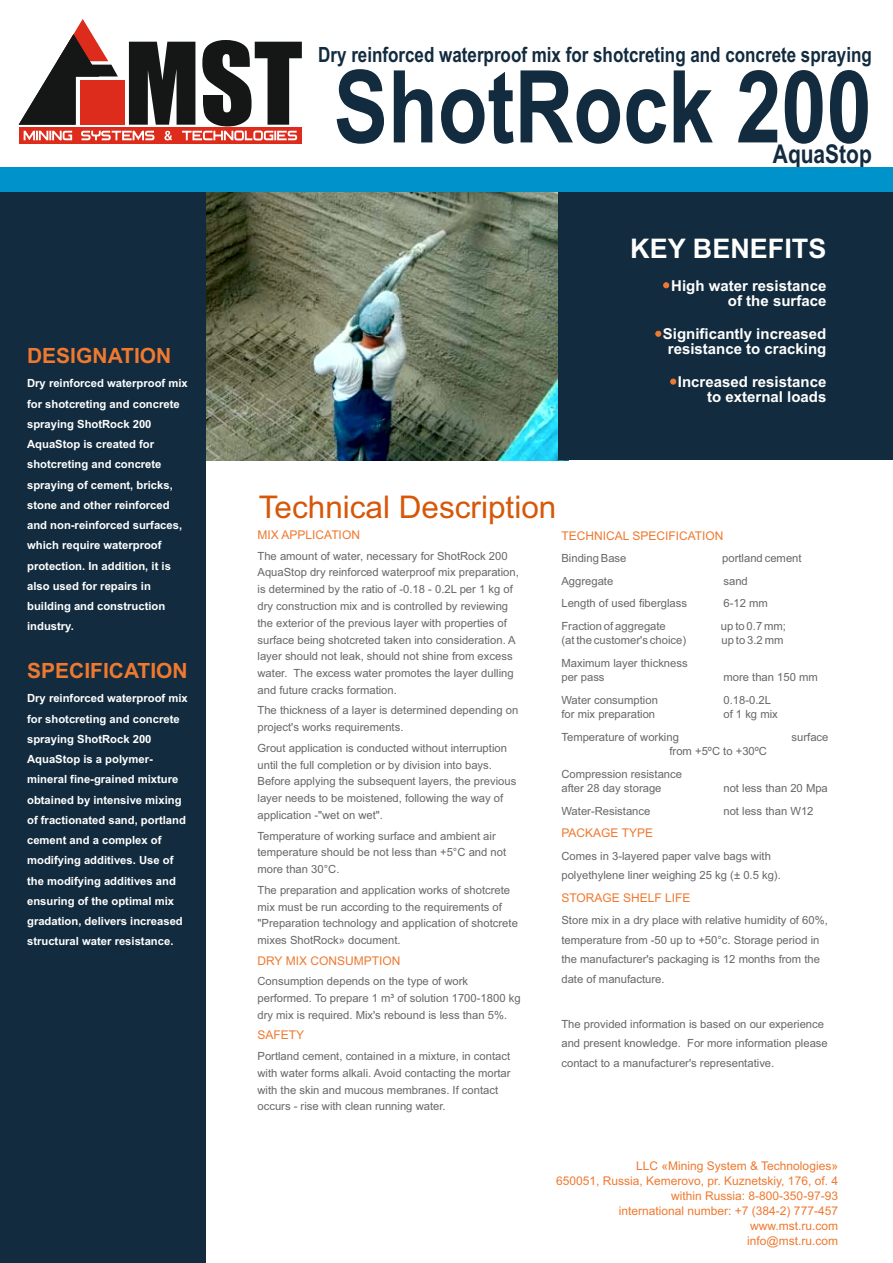
<style>
.page{position:relative;width:893px;height:1263px;background:#fff}
.page>*{position:absolute;margin:0;border:0;box-sizing:border-box;transform-origin:0 0}
.t1{font:700 100.5px "Arial";color:#122b3f;scale:.81 1}
.t2{font:31.2px "Arial";color:#d65708}
.t3{font:700 27px "Arial";color:#fffffe}
.t4{font:700 25.8px "Arial";color:#122b3f;scale:.81 1}
.t5{font:700 21px "Arial";color:#122b3f;scale:.81 1}
.t6{font:700 21px "Arial";color:#ef792f}
.t7{font:700 15px/14.9px "Arial";color:#fffffe;text-align:right}
.t8{font:12px/15px "Arial";color:#ef792f;text-align:right}
.t9{font:11.25px/16.8px "Arial";color:#676767}
.t10{font:700 11.25px/20.2px "Arial";color:#fffffe}
</style>
<div class="page">
<img style="left:205px;top:192px;width:353px;height:268px">
<div style="left:558px;top:168px;width:334px;height:292px;background:#122b3f"></div>
<div style="left:0;top:168px;width:205px;height:1095px;background:#122b3f"></div>
<div style="left:19px;top:127px;width:283px;height:17px;background:linear-gradient(to right,#dd2b1c,#dd2b1c)"></div>
<svg style="left:19px;top:19px;width:283px;height:121px"></svg>
<div style="left:0;top:167px;width:892px;height:25px;background:#0093cb"></div>
<svg style="left:663px;top:282px;width:6px;height:6px"></svg>
<svg style="left:655px;top:331px;width:6px;height:6px"></svg>
<svg style="left:670px;top:379px;width:6px;height:6px"></svg>
<h3 class="t6" style="left:27px;top:348px;width:146px">DESIGNATION</h3>
<p class="t10" style="left:27px;top:374px;width:162px">Dry reinforced waterproof mix for shotcreting and concrete spraying ShotRock 200<br>AquaStop is created for shotcreting and concrete spraying of cement, bricks, stone and other reinforced and non-reinforced surfaces, which require waterproof protection. In addition, it is also used for repairs in building and construction industry.</p>
<h3 class="t6" style="left:27px;top:663px;width:162px">SPECIFICATION</h3>
<p class="t10" style="left:27px;top:689px;width:162px">Dry reinforced waterproof mix for shotcreting and concrete spraying ShotRock 200<br>AquaStop is a polymer&shy;mineral fine-grained mixture obtained by intensive mixing of fractionated sand, portland cement and a complex of modifying additives. Use of the modifying additives and ensuring of the optimal mix gradation, delivers increased structural water resistance.</p>
<h3 class="t5" style="left:318px;top:47px;width:685px">Dry reinforced waterproof mix for shotcreting and concrete spraying</h3>
<h1 class="t1" style="left:334px;top:69px;width:666px">ShotRock 200</h1>
<h3 class="t4" style="left:773px;top:144px;width:124px">AquaStop</h3>
<h2 class="t2" style="left:259px;top:495px;width:299px">Technical Description</h2>
<h3 class="t3" style="left:630px;top:238px;width:198px">KEY BENEFITS</h3>
<h3 class="t7" style="left:671px;top:280px;width:157px">High water resistance of the surface</h3>
<h3 class="t7" style="left:663px;top:327px;width:165px;text-align:center">Significantly increased resistance to cracking</h3>
<h3 class="t7" style="left:678px;top:375px;width:150px">Increased resistance to external loads</h3>
<p class="t8" style="left:257px;top:528px;width:104px">MIX APPLICATION</p>
<p class="t9" style="left:257px;top:548px;width:263px">The amount of water, necessary for ShotRock 200<br>AquaStop dry reinforced waterproof mix preparation, is determined by the ratio of -0.18 - 0.2L per 1 kg of dry construction mix and is controlled by reviewing the exterior of the previous layer with properties of surface being shotcreted taken into consideration. A layer should not leak, should not shine from excess water. The excess water promotes the layer dulling and future cracks formation.</p>
<p class="t9" style="left:257px;top:703px;width:262px">The thickness of a layer is determined depending on project's works requirements.</p>
<p class="t9" style="left:257px;top:740px;width:260px">Grout application is conducted without interruption until the full completion or by division into bays.<br>Before applying the subsequent layers, the previous layer needs to be moistened, following the way of application -"wet on wet".</p>
<p class="t9" style="left:257px;top:828px;width:250px">Temperature of working surface and ambient air temperature should be not less than +5°С and not more than 30°С.</p>
<p class="t9" style="left:257px;top:882px;width:262px">The preparation and application works of shotcrete mix must be run according to the requirements of "Preparation technology and application of shotcrete mixes ShotRock» document.</p>
<p class="t8" style="left:257px;top:954px;width:144px">DRY MIX CONSUMPTION</p>
<p class="t9" style="left:257px;top:974px;width:265px">Consumption depends on the type of work performed. To prepare 1 m³ of solution 1700-1800 kg dry mix is required. Mix's rebound is less than 5%.</p>
<p class="t8" style="left:257px;top:1029px;width:48px">SAFETY</p>
<p class="t9" style="left:257px;top:1048px;width:255px">Portland cement, contained in a mixture, in contact with water forms alkali. Avoid contacting the mortar with the skin and mucous membranes. If contact occurs - rise with clean running water.</p>
<p class="t8" style="left:561px;top:529px;width:164px">TECHNICAL SPECIFICATION</p>
<p class="t9" style="left:561px;top:551px;width:67px">Binding Base</p>
<p class="t9" style="left:722px;top:551px;width:81px">portland cement</p>
<p class="t9" style="left:561px;top:574px;width:53px">Aggregate</p>
<p class="t9" style="left:723px;top:574px;width:26px">sand</p>
<p class="t9" style="left:561px;top:596px;width:127px">Length of used fiberglass</p>
<p class="t9" style="left:723px;top:596px;width:46px">6-12 mm</p>
<p class="t9" style="left:561px;top:619px;width:106px">Fraction of aggregate</p>
<p class="t9" style="left:721px;top:619px;width:67px">up to 0.7 mm;</p>
<p class="t9" style="left:561px;top:633px;width:126px">(at the customer's choice)</p>
<p class="t9" style="left:722px;top:633px;width:63px">up to 3.2 mm</p>
<p class="t9" style="left:561px;top:657px;width:128px;line-height:14.4px">Maximum layer thickness per pass</p>
<p class="t9" style="left:723px;top:670px;width:96px">more than 150 mm</p>
<p class="t9" style="left:561px;top:692px;width:98px">Water consumption</p>
<p class="t9" style="left:723px;top:692px;width:49px">0.18-0.2L</p>
<p class="t9" style="left:561px;top:707px;width:95px">for mix preparation</p>
<p class="t9" style="left:723px;top:707px;width:56px">of 1 kg mix</p>
<p class="t9" style="left:561px;top:729px;width:119px">Temperature of working</p>
<p class="t9" style="left:792px;top:729px;width:38px">surface</p>
<p class="t9" style="left:561px;top:741px;width:207px;line-height:22.5px;text-indent:108px">from +5ºС to +30ºС<br>Compression resistance</p>
<p class="t9" style="left:561px;top:781px;width:102px">after 28 day storage</p>
<p class="t9" style="left:723px;top:781px;width:106px">not less than 20 Mpa</p>
<p class="t9" style="left:561px;top:803px;width:90px">Water-Resistance</p>
<p class="t9" style="left:723px;top:803px;width:92px">not less than W12</p>
<p class="t8" style="left:561px;top:826px;width:93px">PACKAGE TYPE</p>
<p class="t9" style="left:561px;top:847px;width:221px;line-height:19.5px">Comes in 3-layered paper valve bags with polyethylene liner weighing 25 kg (± 0.5 kg).</p>
<p class="t8" style="left:561px;top:891px;width:131px">STORAGE SHELF LIFE</p>
<p class="t9" style="left:561px;top:911px;width:268px;line-height:19.5px">Store mix in a dry place with relative humidity of 60%, temperature from -50 up to +50°c. Storage period in the manufacturer's packaging is 12 months from the date of manufacture.</p>
<p class="t9" style="left:561px;top:1015px;width:268px;line-height:19.5px">The provided information is based on our experience and present knowledge. For more information please contact to a manufacturer's representative.</p>
<p class="t8" style="left:556px;top:1159px;width:283px">LLC «Mining System &amp; Technologies»<br>650051, Russia, Kemerovo, pr. Kuznetskiy, 176, of. 4 within Russia: 8-800-350-97-93<br>international number: +7 (384-2) 777-457 www.mst.ru.com<br>info@mst.ru.com</p>
</div>
